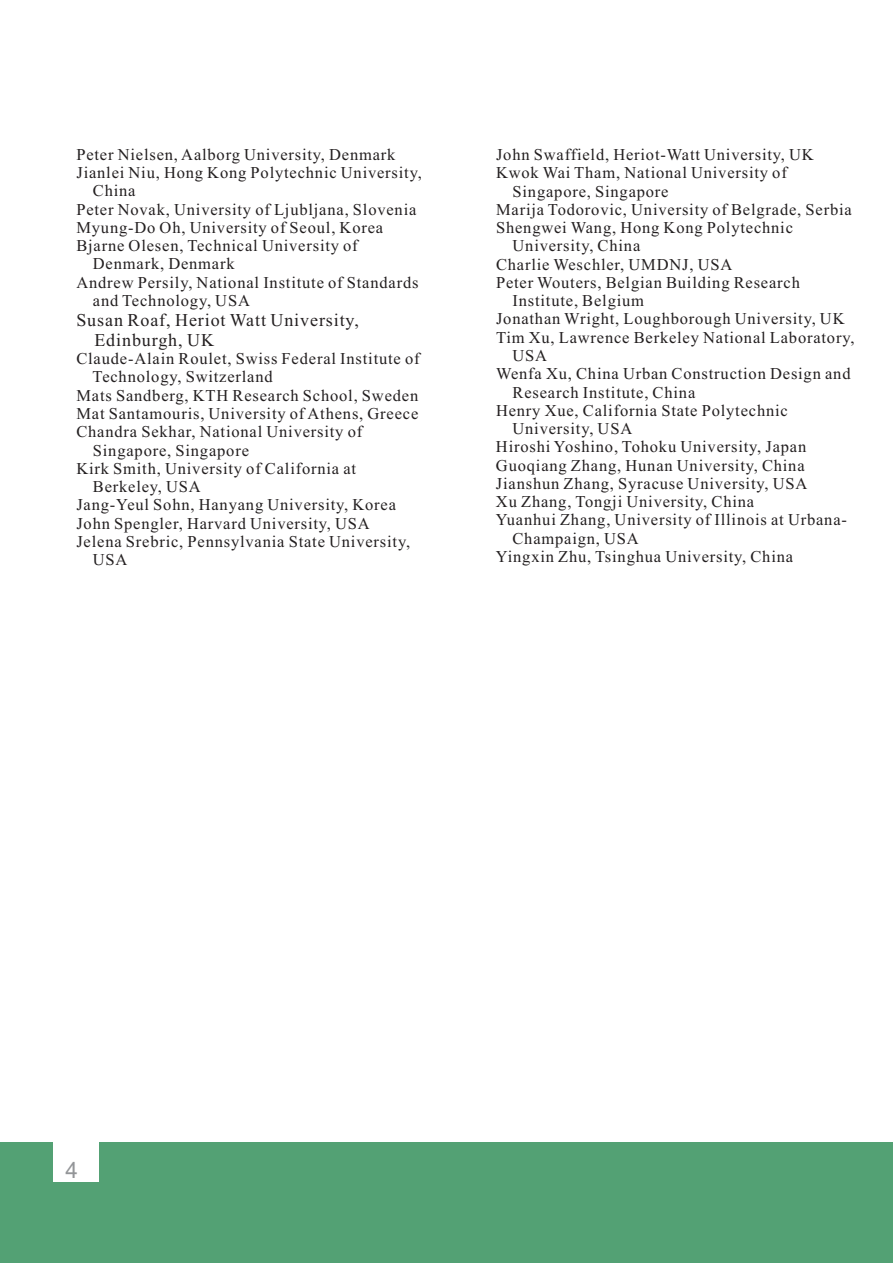
<style>
.page{position:relative;width:893px;height:1263px;background:#fff}
.page>*{position:absolute;margin:0;border:0;box-sizing:border-box;transform-origin:0 0}
.t1{font:22.5px "Arial";color:#939598}
.t2{font:18px/20px "Times New Roman";letter-spacing:.05em;color:#231f20}
.t3{font:16.5px "Times New Roman";letter-spacing:.05em;color:#231f20}
</style>
<div class="page">
<div style="left:0;top:1142px;width:893px;height:121px;background:#53a174"></div>
<div style="left:53px;top:1112px;width:45px;height:69px;background:#fff"></div>
<p class="t3" style="left:76px;top:148px;width:321px">Peter Nielsen, Aalborg University, Denmark</p>
<p class="t3" style="left:76px;top:167px;width:347px">Jianlei Niu, Hong Kong Polytechnic University,</p>
<p class="t3" style="left:93px;top:185px;width:44px">China</p>
<p class="t3" style="left:76px;top:203px;width:342px">Peter Novak, University of Ljubljana, Slovenia</p>
<p class="t3" style="left:76px;top:221px;width:308px">Myung-Do Oh, University of Seoul, Korea</p>
<p class="t3" style="left:76px;top:240px;width:283px">Bjarne Olesen, Technical University of</p>
<p class="t3" style="left:93px;top:258px;width:143px">Denmark, Denmark</p>
<p class="t3" style="left:76px;top:276px;width:344px">Andrew Persily, National Institute of Standards</p>
<p class="t3" style="left:93px;top:294px;width:159px">and Technology, USA</p>
<p class="t2" style="left:94px;top:311px;width:266px;text-indent:-18px">Susan Roaf, Heriot Watt University,<br>Edinburgh, UK</p>
<p class="t3" style="left:76px;top:353px;width:345px">Claude-Alain Roulet, Swiss Federal Institute of</p>
<p class="t3" style="left:93px;top:371px;width:182px">Technology, Switzerland</p>
<p class="t3" style="left:76px;top:389px;width:343px">Mats Sandberg, KTH Research School, Sweden</p>
<p class="t3" style="left:76px;top:407px;width:343px">Mat Santamouris, University of Athens, Greece</p>
<p class="t3" style="left:76px;top:426px;width:287px">Chandra Sekhar, National University of</p>
<p class="t3" style="left:93px;top:444px;width:158px">Singapore, Singapore</p>
<p class="t3" style="left:76px;top:462px;width:281px">Kirk Smith, University of California at</p>
<p class="t3" style="left:93px;top:481px;width:109px">Berkeley, USA</p>
<p class="t3" style="left:76px;top:499px;width:321px">Jang-Yeul Sohn, Hanyang University, Korea</p>
<p class="t3" style="left:76px;top:517px;width:295px">John Spengler, Harvard University, USA</p>
<p class="t3" style="left:76px;top:535px;width:335px">Jelena Srebric, Pennsylvania State University,</p>
<p class="t3" style="left:93px;top:554px;width:36px">USA</p>
<p class="t3" style="left:496px;top:148px;width:319px">John Swaffield, Heriot-Watt University, UK</p>
<p class="t3" style="left:496px;top:167px;width:292px">Kwok Wai Tham, National University of</p>
<p class="t3" style="left:512px;top:185px;width:158px">Singapore, Singapore</p>
<p class="t3" style="left:496px;top:203px;width:357px">Marija Todorovic, University of Belgrade, Serbia</p>
<p class="t3" style="left:496px;top:222px;width:298px">Shengwei Wang, Hong Kong Polytechnic</p>
<p class="t3" style="left:512px;top:240px;width:129px">University, China</p>
<p class="t3" style="left:496px;top:258px;width:238px">Charlie Weschler, UMDNJ, USA</p>
<p class="t3" style="left:496px;top:276px;width:305px">Peter Wouters, Belgian Building Research</p>
<p class="t3" style="left:512px;top:295px;width:133px">Institute, Belgium</p>
<p class="t3" style="left:496px;top:313px;width:350px">Jonathan Wright, Loughborough University, UK</p>
<p class="t3" style="left:496px;top:331px;width:360px">Tim Xu, Lawrence Berkeley National Laboratory,</p>
<p class="t3" style="left:512px;top:350px;width:36px">USA</p>
<p class="t3" style="left:496px;top:368px;width:356px">Wenfa Xu, China Urban Construction Design and</p>
<p class="t3" style="left:512px;top:386px;width:184px">Research Institute, China</p>
<p class="t3" style="left:496px;top:404px;width:293px">Henry Xue, California State Polytechnic</p>
<p class="t3" style="left:512px;top:423px;width:121px">University, USA</p>
<p class="t3" style="left:496px;top:441px;width:312px">Hiroshi Yoshino, Tohoku University, Japan</p>
<p class="t3" style="left:496px;top:459px;width:310px">Guoqiang Zhang, Hunan University, China</p>
<p class="t3" style="left:496px;top:477px;width:313px">Jianshun Zhang, Syracuse University, USA</p>
<p class="t3" style="left:496px;top:496px;width:260px">Xu Zhang, Tongji University, China</p>
<p class="t3" style="left:496px;top:514px;width:353px">Yuanhui Zhang, University of Illinois at Urbana-</p>
<p class="t3" style="left:512px;top:532px;width:128px">Champaign, USA</p>
<p class="t3" style="left:496px;top:551px;width:299px">Yingxin Zhu, Tsinghua University, China</p>
<h1 class="t1" style="left:65px;top:1161px;width:14px">4</h1>
</div>
